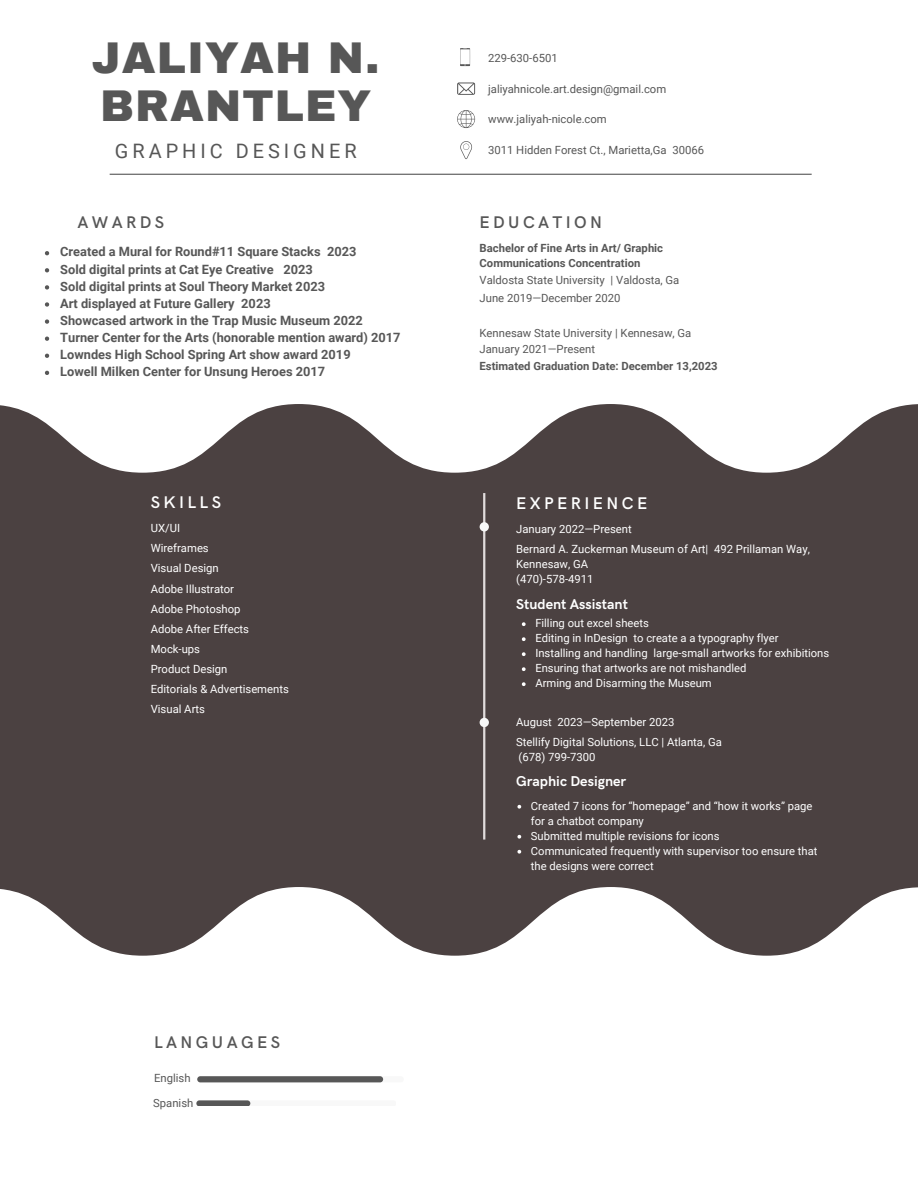
<style>
.page{position:relative;width:918px;height:1188px;background:#fff}
.page>*{position:absolute;margin:0;border:0;box-sizing:border-box;transform-origin:0 0}
.t1{font:900 43.5px/47.2px "Archivo";letter-spacing:.025em;color:#575757}
.t2{font:19.95px "Roboto";letter-spacing:.2em;color:#575757}
.t3{font:600 16.95px "HK Grotesk";letter-spacing:.2em;color:#575757}
.t4{font:600 16.95px "HK Grotesk";letter-spacing:.2em;color:#fff}
.t5{font:700 14.25px "HK Grotesk";color:#fff}
.t6{font:700 12.75px "Roboto";color:#575757}
.t7{font:11.25px/15px "Roboto";color:#fff}
.t8{font:11.25px "Roboto";color:#575757}
.t9{font:700 11.25px/15px "Roboto";color:#575757}
</style>
<div class="page">
<hr style="left:110px;top:174px;width:702px;height:1px;background:#575757">
<svg style="left:460px;top:48px;width:10px;height:18px"></svg>
<svg style="left:457px;top:110px;width:18px;height:18px"></svg>
<svg style="left:457px;top:82px;width:18px;height:13px"></svg>
<svg style="left:460px;top:141px;width:12px;height:18px"></svg>
<div style="left:197px;top:1076px;width:207px;height:6px;background:#f8f8f8;border-radius:3px"></div>
<div style="left:197px;top:1076px;width:186px;height:6px;background:#575757;border-radius:3px"></div>
<div style="left:196px;top:1100px;width:200px;height:6px;background:#f8f8f8;border-radius:3px"></div>
<div style="left:196px;top:1100px;width:54px;height:6px;background:#575757;border-radius:3px"></div>
<svg style="left:0;top:404px;width:918px;height:552px;background:#615858"></svg>
<hr style="left:483px;top:493px;width:2px;height:347px;background:#e1dcdc">
<div style="left:480px;top:522px;width:9px;height:10px;background:#f8f8f8;border-radius:50%"></div>
<div style="left:480px;top:718px;width:9px;height:9px;background:#f8f8f8;border-radius:50%"></div>
<svg style="left:522px;top:622px;width:4px;height:4px"></svg>
<svg style="left:522px;top:637px;width:4px;height:4px"></svg>
<svg style="left:522px;top:652px;width:4px;height:4px"></svg>
<svg style="left:522px;top:667px;width:4px;height:4px"></svg>
<svg style="left:522px;top:682px;width:4px;height:4px"></svg>
<svg style="left:517px;top:805px;width:4px;height:4px"></svg>
<svg style="left:517px;top:835px;width:4px;height:4px"></svg>
<svg style="left:517px;top:850px;width:4px;height:4px"></svg>
<svg style="left:45px;top:251px;width:4px;height:4px"></svg>
<svg style="left:45px;top:268px;width:4px;height:4px"></svg>
<svg style="left:45px;top:285px;width:4px;height:5px"></svg>
<svg style="left:45px;top:302px;width:4px;height:5px"></svg>
<svg style="left:45px;top:319px;width:4px;height:5px"></svg>
<svg style="left:45px;top:337px;width:4px;height:4px"></svg>
<svg style="left:45px;top:354px;width:4px;height:4px"></svg>
<svg style="left:45px;top:371px;width:4px;height:4px"></svg>
<p class="t1" style="left:92px;top:35px;width:290px">JALIYAH N.<br>BRANTLEY</p>
<p class="t2" style="left:115px;top:139px;width:243px">GRAPHIC DESIGNER</p>
<p class="t3" style="left:78px;top:213px;width:88px">AWARDS</p>
<p class="t6" style="left:60px;top:245px;width:298px">Created a Mural for Round#11 Square Stacks 2023</p>
<p class="t6" style="left:60px;top:262px;width:254px">Sold digital prints at Cat Eye Creative 2023</p>
<p class="t6" style="left:60px;top:279px;width:266px">Sold digital prints at Soul Theory Market 2023</p>
<p class="t6" style="left:60px;top:296px;width:212px">Art displayed at Future Gallery 2023</p>
<p class="t6" style="left:60px;top:313px;width:304px">Showcased artwork in the Trap Music Museum 2022</p>
<p class="t6" style="left:60px;top:330px;width:342px">Turner Center for the Arts (honorable mention award) 2017</p>
<p class="t6" style="left:60px;top:347px;width:292px">Lowndes High School Spring Art show award 2019</p>
<p class="t6" style="left:60px;top:364px;width:266px">Lowell Milken Center for Unsung Heroes 2017</p>
<p class="t8" style="left:488px;top:51px;width:71px">229-630-6501</p>
<p class="t8" style="left:488px;top:82px;width:180px">jaliyahnicole.art.design@gmail.com</p>
<p class="t8" style="left:488px;top:113px;width:120px">www.jaliyah-nicole.com</p>
<p class="t8" style="left:488px;top:144px;width:217px">3011 Hidden Forest Ct., Marietta,Ga 30066</p>
<p class="t3" style="left:480px;top:213px;width:124px">EDUCATION</p>
<p class="t9" style="left:480px;top:240px;width:185px">Bachelor of Fine Arts in Art/ Graphic<br>Communications Concentration</p>
<p class="t8" style="left:480px;top:274px;width:201px">Valdosta State University | Valdosta, Ga</p>
<p class="t8" style="left:480px;top:291px;width:142px">June 2019—December 2020</p>
<p class="t8" style="left:480px;top:326px;width:213px">Kennesaw State University | Kennesaw, Ga</p>
<p class="t8" style="left:480px;top:343px;width:117px">January 2021—Present</p>
<p class="t9" style="left:480px;top:359px;width:240px">Estimated Graduation Date: December 13,2023</p>
<p class="t4" style="left:151px;top:493px;width:72px">SKILLS</p>
<p class="t4" style="left:516px;top:494px;width:133px">EXPERIENCE</p>
<p class="t7" style="left:516px;top:522px;width:117px">January 2022—Present</p>
<p class="t7" style="left:151px;top:521px;width:31px">UX/UI</p>
<p class="t7" style="left:151px;top:541px;width:60px">Wireframes</p>
<p class="t7" style="left:151px;top:561px;width:70px">Visual Design</p>
<p class="t7" style="left:151px;top:581px;width:85px">Adobe Illustrator</p>
<p class="t7" style="left:151px;top:601px;width:91px">Adobe Photoshop</p>
<p class="t7" style="left:151px;top:621px;width:100px">Adobe After Effects</p>
<p class="t7" style="left:151px;top:641px;width:51px">Mock-ups</p>
<p class="t7" style="left:151px;top:662px;width:78px">Product Design</p>
<p class="t7" style="left:151px;top:682px;width:140px">Editorials &amp; Advertisements</p>
<p class="t7" style="left:151px;top:702px;width:56px">Visual Arts</p>
<p class="t7" style="left:516px;top:541px;width:295px">Bernard A. Zuckerman Museum of Art| 492 Prillaman Way,<br>Kennesaw, GA</p>
<p class="t7" style="left:516px;top:572px;width:79px">(470)-578-4911</p>
<p class="t5" style="left:516px;top:596px;width:113px">Student Assistant</p>
<p class="t7" style="left:535px;top:616px;width:115px">Filling out excel sheets</p>
<p class="t7" style="left:535px;top:631px;width:245px">Editing in InDesign to create a a typography flyer</p>
<p class="t7" style="left:535px;top:646px;width:295px">Installing and handling large-small artworks for exhibitions</p>
<p class="t7" style="left:535px;top:661px;width:213px">Ensuring that artworks are not mishandled</p>
<p class="t7" style="left:535px;top:676px;width:178px">Arming and Disarming the Museum</p>
<p class="t7" style="left:516px;top:715px;width:160px">August 2023—September 2023</p>
<p class="t7" style="left:516px;top:734px;width:207px">Stellify Digital Solutions, LLC | Atlanta, Ga</p>
<p class="t7" style="left:519px;top:750px;width:78px">(678) 799-7300</p>
<p class="t5" style="left:516px;top:773px;width:112px">Graphic Designer</p>
<p class="t3" style="left:154px;top:1033px;width:127px">LANGUAGES</p>
<p class="t8" style="left:154px;top:1071px;width:38px">English</p>
<p class="t8" style="left:153px;top:1097px;width:42px">Spanish</p>
<p class="t7" style="left:531px;top:798px;width:283px">Created 7 icons for “homepage” and “how it works” page for a chatbot company</p>
<p class="t7" style="left:531px;top:828px;width:190px">Submitted multiple revisions for icons</p>
<p class="t7" style="left:531px;top:843px;width:288px">Communicated frequently with supervisor too ensure that the designs were correct</p>
</div>
